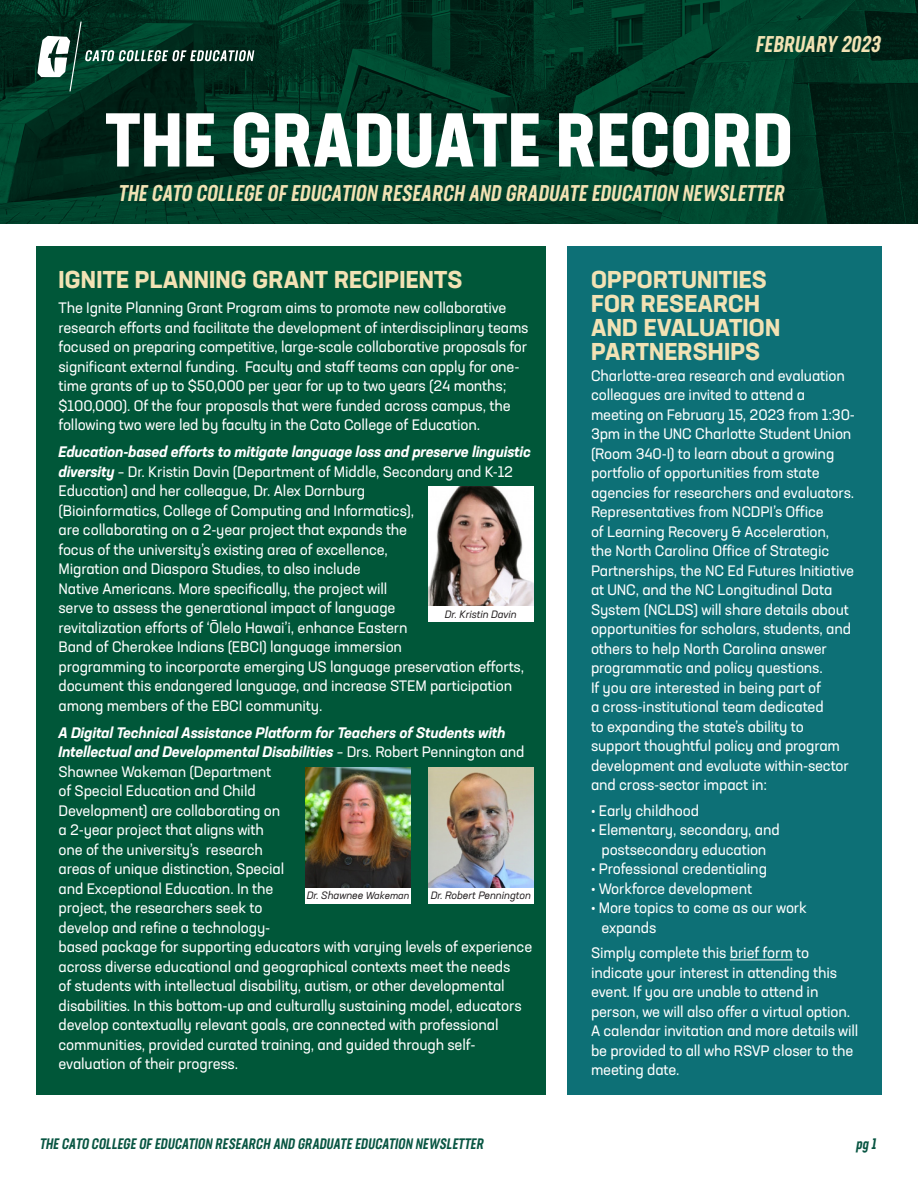
<style>
.page{position:relative;width:918px;height:1188px;background:#fff}
.page>*{position:absolute;margin:0;border:0;box-sizing:border-box;transform-origin:0 0}
.t1{font:700 condensed 75px "Neusa Next Std";letter-spacing:.01em;color:#fff}
.t2{font:700 24px/24px "Neusa Next Std";letter-spacing:.01em;color:#f2e2b4}
.body{font:italic 500 22.5px "Neusa Next Std Compact";color:#f2e2b4}
.body-2{font:15px/19.5px "Neusa Next Std";letter-spacing:-.01em;color:#fff}
.t3{font:italic 500 15px "Neusa Next Std Compact";color:#085542}
.body-3{font:italic 10.65px "Neusa Next Std";color:#231f20}
.s1{font-weight:700;font-style:italic}
.s2{font-size:10.05px}
</style>
<div class="page">
<div style="left:567px;top:246px;width:315px;height:848px;background:#0d7076"></div>
<svg style="left:0;top:0;width:918px;height:224px;background:#003624"></svg>
<svg style="left:37px;top:22px;width:217px;height:69px;background:#1f483a"></svg>
<div style="left:36px;top:246px;width:509px;height:848px;background:#005739"></div>
<hr style="left:730px;top:960px;width:63px;height:1px;background:#fff">
<div style="left:428px;top:605px;width:106px;height:17px;background:#fff"></div>
<img style="left:428px;top:486px;width:106px;height:119px">
<div style="left:305px;top:887px;width:106px;height:16px;background:#fff"></div>
<img style="left:305px;top:768px;width:106px;height:119px">
<div style="left:428px;top:887px;width:106px;height:16px;background:#fff"></div>
<img style="left:428px;top:768px;width:106px;height:119px">
<p class="body" style="left:755px;top:30px;width:131px">FEBRUARY 2023</p>
<p class="t1" style="left:106px;top:92px;width:689px">THE GRADUATE RECORD</p>
<p class="body" style="left:118px;top:179px;width:672px">THE CATO COLLEGE OF EDUCATION RESEARCH AND GRADUATE EDUCATION NEWSLETTER</p>
<p class="t2" style="left:59px;top:267px;width:405px">IGNITE PLANNING GRANT RECIPIENTS</p>
<p class="body-2" style="left:58px;top:298px;width:472px">The Ignite Planning Grant Program aims to promote new collaborative research efforts and facilitate the development of interdisciplinary teams focused on preparing competitive, large-scale collaborative proposals for significant external funding. Faculty and staff teams can apply for one&shy;time grants of up to $50,000 per year for up to two years (24 months; $100,000). Of the four proposals that were funded across campus, the following two were led by faculty in the Cato College of Education.</p>
<p class="body-2" style="left:58px;top:442px;width:474px"><span class="s1">Education-based efforts to mitigate language loss and preserve linguistic diversity</span> – Dr. Kristin Davin (Department of Middle, Secondary and K-12<br>Education) and her colleague, Dr. Alex Dornburg<br>(Bioinformatics, College of Computing and Informatics),<br>are collaborating on a 2-year project that expands the<br>focus of the university’s existing area of excellence,<br>Migration and Diaspora Studies, to also include<br>Native Americans. More specifically, the project will<br>serve to assess the generational impact of language<br>revitalization efforts of ‘Ōlelo Hawai’i, enhance Eastern<br>Band of Cherokee Indians (EBCI) language immersion<br>programming to incorporate emerging US language preservation efforts, document this endangered language, and increase STEM participation among members of the EBCI community.</p>
<p class="body-2" style="left:58px;top:723px;width:475px"><span class="s1">A Digital Technical Assistance Platform for Teachers of Students with Intellectual and Developmental Disabilities</span> – Drs. Robert Pennington and Shawnee Wakeman (Department<br>of Special Education and Child<br>Development) are collaborating on<br>a 2-year project that aligns with<br>one of the university’s research<br>areas of unique distinction, Special<br>and Exceptional Education. In the<br>project, the researchers seek to<br>develop and refine a technology-<br>based package for supporting educators with varying levels of experience across diverse educational and geographical contexts meet the needs<br>of students with intellectual disability, autism, or other developmental disabilities. In this bottom-up and culturally sustaining model, educators develop contextually relevant goals, are connected with professional communities, provided curated training, and guided through self&shy;evaluation of their progress.</p>
<p class="body-3" style="left:445px;top:607px;width:73px">Dr. Kristin Davin</p>
<p class="body-3" style="left:307px;top:889px;width:104px">Dr. Shawnee <span class="s2">Wakeman</span></p>
<p class="body-3" style="left:431px;top:889px;width:102px">Dr. Robert Pennington</p>
<p class="t2" style="left:591px;top:267px;width:191px">OPPORTUNITIES<br>FOR RESEARCH<br>AND EVALUATION<br>PARTNERSHIPS</p>
<p class="body-2" style="left:591px;top:366px;width:265px">Charlotte-area research and evaluation colleagues are invited to attend a meeting on February 15, 2023 from 1:30- 3pm in the UNC Charlotte Student Union (Room 340-I) to learn about a growing portfolio of opportunities from state agencies for researchers and evaluators.</p>
<p class="body-2" style="left:591px;top:502px;width:265px">Representatives from NCDPI’s Office<br>of Learning Recovery &amp; Acceleration, the North Carolina Office of Strategic Partnerships, the NC Ed Futures Initiative at UNC, and the NC Longitudinal Data System (NCLDS) will share details about opportunities for scholars, students, and others to help North Carolina answer programmatic and policy questions.<br>If you are interested in being part of<br>a cross-institutional team dedicated<br>to expanding the state’s ability to support thoughtful policy and program development and evaluate within-sector and cross-sector impact in:</p>
<p class="body-2" style="left:591px;top:801px;width:110px">• Early childhood</p>
<p class="body-2" style="left:591px;top:820px;width:190px;text-align:center">• Elementary, secondary, and postsecondary education</p>
<p class="body-2" style="left:591px;top:859px;width:178px">• Professional credentialing</p>
<p class="body-2" style="left:591px;top:879px;width:163px">• Workforce development</p>
<p class="body-2" style="left:602px;top:898px;width:207px;text-indent:-10px">• More topics to come as our work expands</p>
<p class="body-2" style="left:591px;top:943px;width:269px">Simply complete this brief form to indicate your interest in attending this event. If you are unable to attend in person, we will also offer a virtual option.<br>A calendar invitation and more details will be provided to all who RSVP closer to the meeting date.</p>
<p class="t3" style="left:39px;top:1134px;width:448px">THE CATO COLLEGE OF EDUCATION RESEARCH AND GRADUATE EDUCATION NEWSLETTER</p>
<p class="t3" style="left:856px;top:1134px;width:25px">pg 1</p>
</div>
